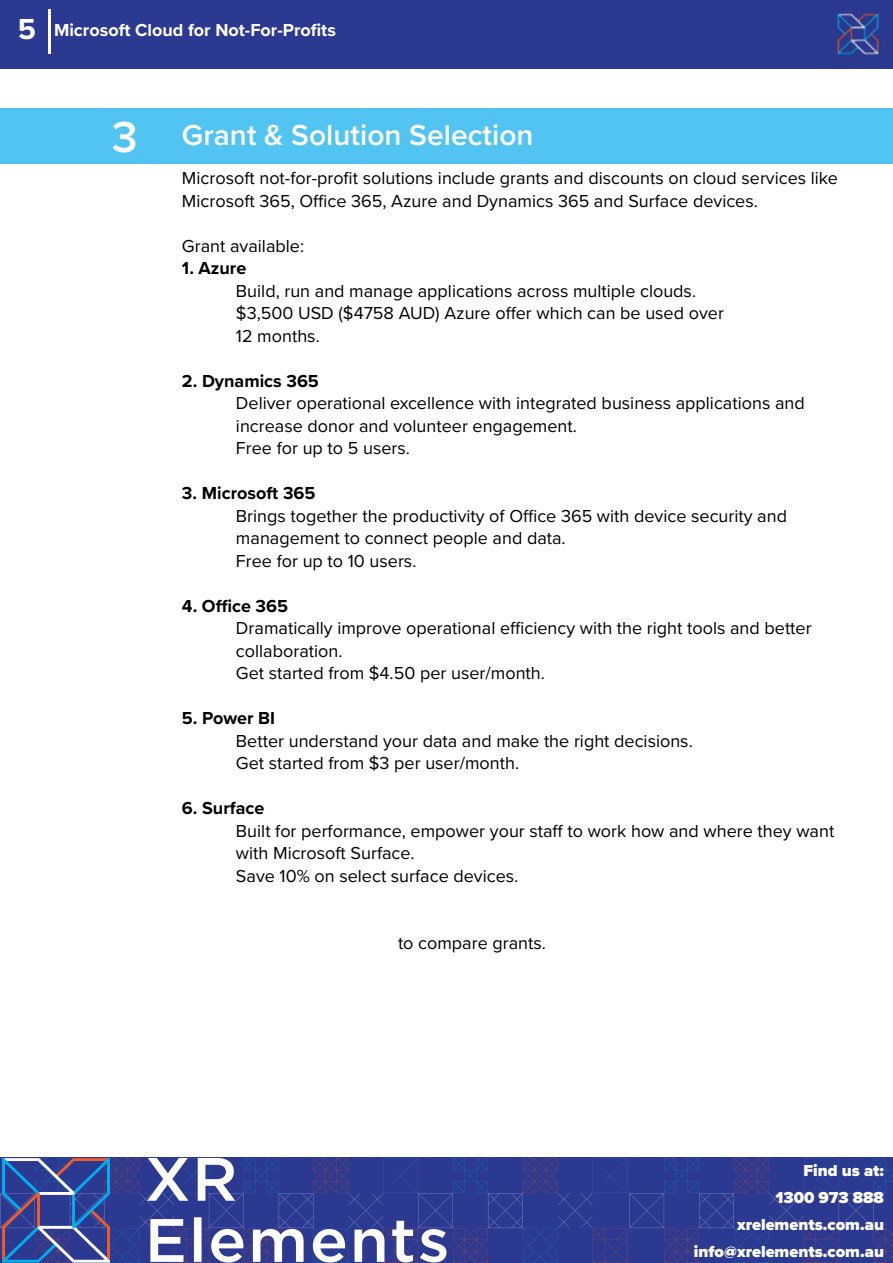
<style>
.page{position:relative;width:893px;height:1263px;background:#fff}
.page>*{position:absolute;margin:0;border:0;box-sizing:border-box;transform-origin:0 0}
.t1{font:600 30px "Proxima Nova";color:#fff}
.t2{font:18px/22.5px "Proxima Nova";color:#000}
.t3{font:700 18px "Proxima Nova";color:#000}
.t4{font:700 18px "Proxima Nova";color:#fff}
.t5{font:900 16.5px/27px "Proxima Nova";color:#fff;text-align:right}
.s1{font-size:30px}
.s2{font-size:45px}
</style>
<div class="page">
<div style="left:0;top:0;width:893px;height:68px;background:#2b3990"></div>
<hr style="left:48px;top:9px;width:3px;height:45px;background:#fff">
<img style="left:837px;top:13px;width:46px;height:42px">
<svg style="left:0;top:1158px;width:893px;height:105px;background:#3e4b98"></svg>
<div style="left:0;top:108px;width:892px;height:56px;background:#51c4f1"></div>
<p class="t4" style="left:18px;top:16px;width:319px"><span class="s1">5</span> Microsoft Cloud for Not-For-Profits</p>
<h1 class="t1" style="left:112px;top:113px;width:423px"><span class="s2">3</span> Grant &amp; Solution Selection</h1>
<p class="t2" style="left:182px;top:166px;width:657px">Microsoft not-for-profit solutions include grants and discounts on cloud services like<br>Microsoft 365, Office 365, Azure and Dynamics 365 and Surface devices.</p>
<p class="t2" style="left:182px;top:233px;width:124px">Grant available:</p>
<p class="t3" style="left:182px;top:255px;width:66px">1. Azure</p>
<p class="t2" style="left:236px;top:278px;width:489px">Build, run and manage applications across multiple clouds. $3,500 USD ($4758 AUD) Azure offer which can be used over<br>12 months.</p>
<p class="t3" style="left:182px;top:367px;width:138px">2. Dynamics 365</p>
<p class="t2" style="left:236px;top:391px;width:570px">Deliver operational excellence with integrated business applications and increase donor and volunteer engagement.<br>Free for up to 5 users.</p>
<p class="t3" style="left:182px;top:480px;width:135px">3. Microsoft 365</p>
<p class="t2" style="left:236px;top:503px;width:552px">Brings together the productivity of Office 365 with device security and management to connect people and data.<br>Free for up to 10 users.</p>
<p class="t3" style="left:182px;top:592px;width:108px">4. Office 365</p>
<p class="t2" style="left:236px;top:616px;width:577px">Dramatically improve operational efficiency with the right tools and better collaboration.<br>Get started from $4.50 per user/month.</p>
<p class="t3" style="left:182px;top:705px;width:95px">5. Power BI</p>
<p class="t2" style="left:236px;top:728px;width:458px">Better understand your data and make the right decisions.<br>Get started from $3 per user/month.</p>
<p class="t3" style="left:182px;top:795px;width:84px">6. Surface</p>
<p class="t2" style="left:236px;top:818px;width:600px">Built for performance, empower your staff to work how and where they want with Microsoft Surface.<br>Save 10% on select surface devices.</p>
<p class="t2" style="left:398px;top:931px;width:149px">to compare grants.</p>
<p class="t5" style="left:694px;top:1156px;width:192px">Find us at:<br>1300 973 888 xrelements.com.au info@xrelements.com.au</p>
</div>
